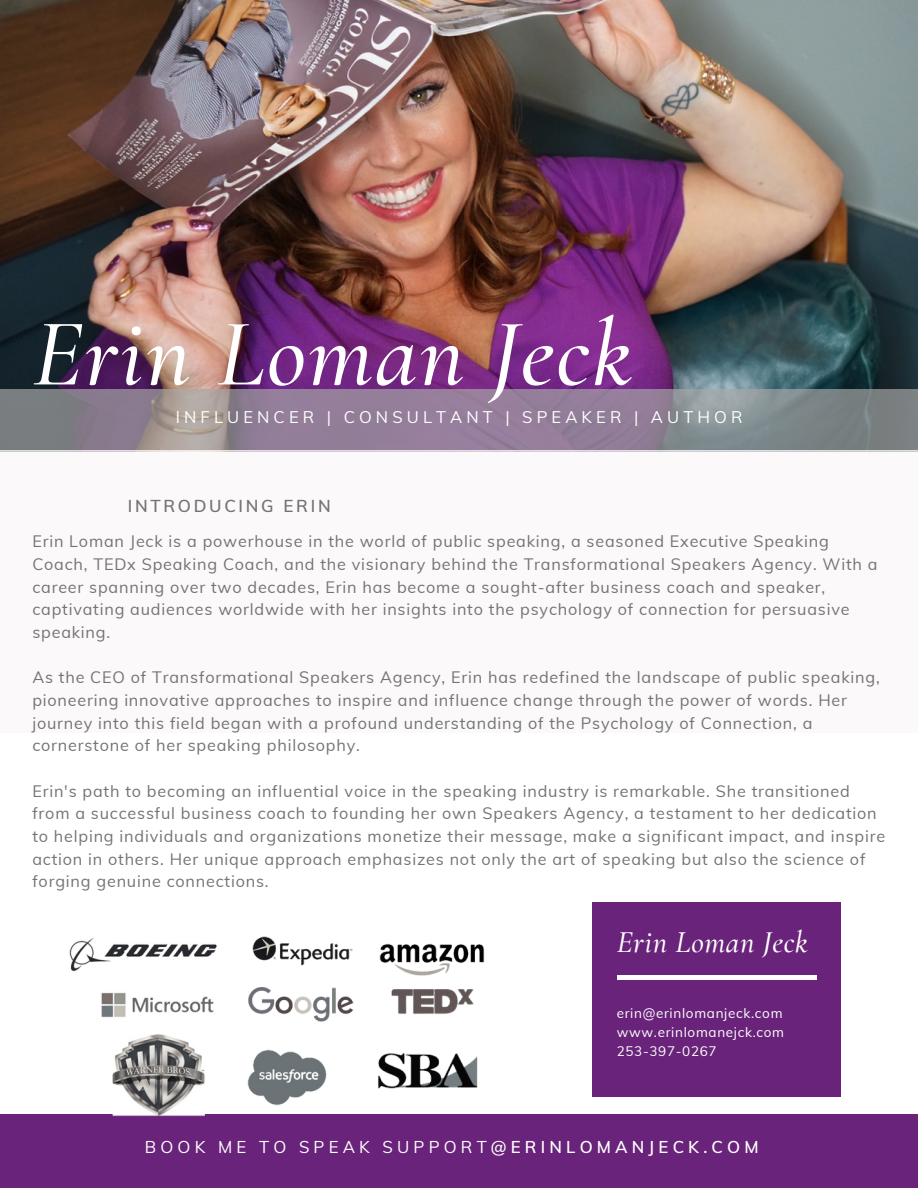
<style>
.page{position:relative;width:918px;height:1188px;background:#fff}
.page>*{position:absolute;margin:0;border:0;box-sizing:border-box;transform-origin:0 0}
.t1{font:italic 500 96.45px "Cormorant Garamond";letter-spacing:.02em;color:#fff}
.t2{font:italic 500 30.75px "Cormorant Garamond";letter-spacing:.02em;color:#fff}
.t3{font:600 16.95px "Muli";letter-spacing:.16em;color:#737373}
.t4{font:16.8px "Muli";letter-spacing:.25em;color:#fff}
.t5{font:16.5px "Muli";letter-spacing:.25em;color:#fff}
.t6{font:16.2px/22.6px "Muli";letter-spacing:.05em;color:#737373}
.t7{font:13.5px "Muli";letter-spacing:.05em;color:#fff}
.s1{font-weight:600}
</style>
<div class="page">
<img style="left:0;top:0;width:918px;height:451px">
<svg style="left:0;top:390px;width:918px;height:60px;background:#8c8392"></svg>
<div style="left:0;top:451px;width:918px;height:282px;background:#faf8f8"></div>
<div style="left:0;top:1114px;width:918px;height:74px;background:#6a237a"></div>
<div style="left:593px;top:903px;width:248px;height:193px;background:#6a237a"></div>
<hr style="left:617px;top:976px;width:200px;height:4px;background:#fff">
<img style="left:69px;top:936px;width:416px;height:181px">
<p class="t1" style="left:32px;top:295px;width:601px">Erin Loman Jeck</p>
<p class="t5" style="left:176px;top:406px;width:568px">INFLUENCER | CONSULTANT | SPEAKER | AUTHOR</p>
<p class="t3" style="left:128px;top:495px;width:204px">INTRODUCING ERIN</p>
<p class="t6" style="left:32px;top:530px;width:847px">Erin Loman Jeck is a powerhouse in the world of public speaking, a seasoned Executive Speaking Coach, TEDx Speaking Coach, and the visionary behind the Transformational Speakers Agency. With a career spanning over two decades, Erin has become a sought-after business coach and speaker, captivating audiences worldwide with her insights into the psychology of connection for persuasive speaking.</p>
<p class="t6" style="left:32px;top:666px;width:849px">As the CEO of Transformational Speakers Agency, Erin has redefined the landscape of public speaking, pioneering innovative approaches to inspire and influence change through the power of words. Her journey into this field began with a profound understanding of the Psychology of Connection, a cornerstone of her speaking philosophy.</p>
<p class="t6" style="left:32px;top:779px;width:854px">Erin's path to becoming an influential voice in the speaking industry is remarkable. She transitioned from a successful business coach to founding her own Speakers Agency, a testament to her dedication to helping individuals and organizations monetize their message, make a significant impact, and inspire action in others. Her unique approach emphasizes not only the art of speaking but also the science of forging genuine connections.</p>
<p class="t2" style="left:617px;top:924px;width:192px">Erin Loman Jeck</p>
<p class="t7" style="left:617px;top:1004px;width:167px">erin@erinlomanjeck.com</p>
<p class="t7" style="left:617px;top:1023px;width:169px">www.erinlomanejck.com</p>
<p class="t7" style="left:617px;top:1042px;width:101px">253-397-0267</p>
<p class="t4" style="left:145px;top:1136px;width:615px">BOOK ME TO SPEAK SUPPORT<span class="s1">@ERINLOMANJECK.COM</span></p>
</div>
